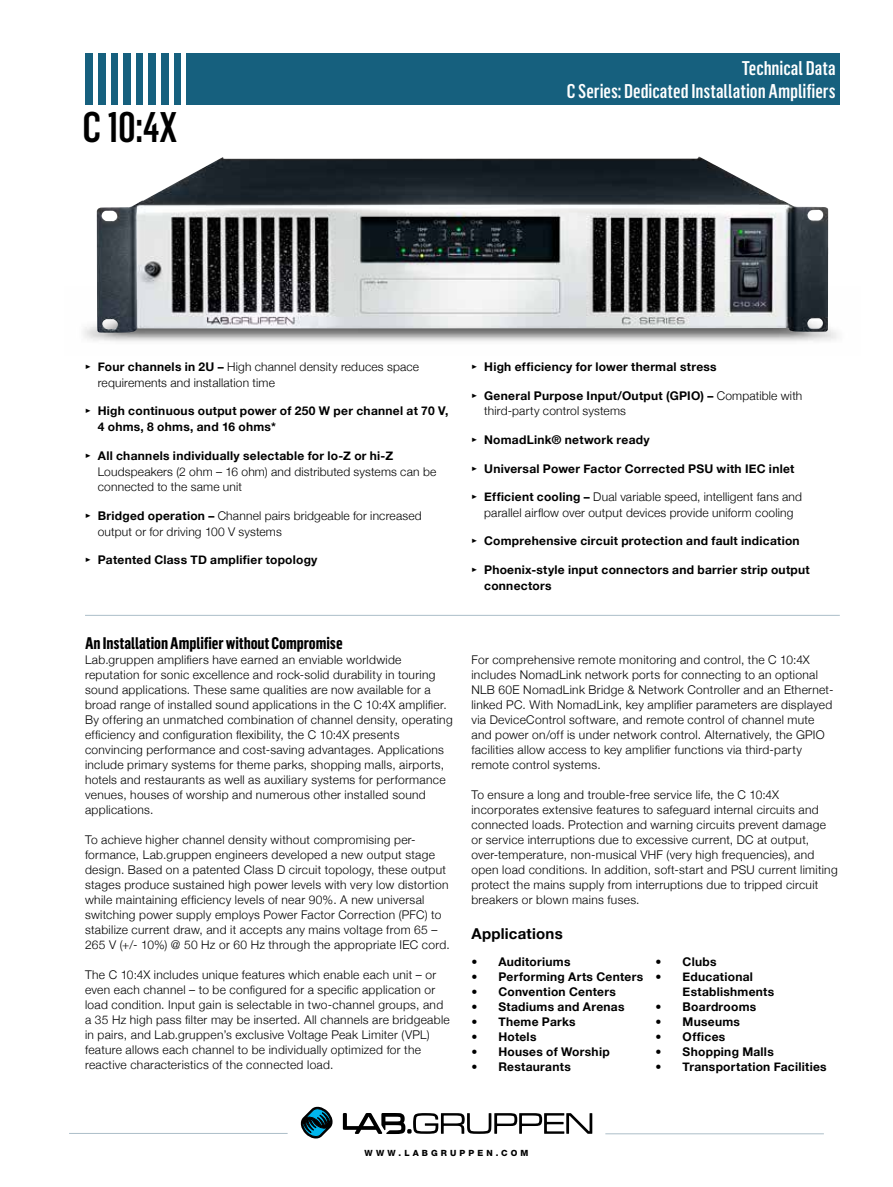
<style>
.page{position:relative;width:893px;height:1187px;background:#fff}
.page>*{position:absolute;margin:0;border:0;box-sizing:border-box;transform-origin:0 0}
.t1{font:500 42px "Flama Condensed";color:#000}
.t2{font:500 19.5px/23.4px "Flama Condensed";color:#fff;text-align:right}
.t3{font:700 16.5px "Flama Condensed";letter-spacing:-.005em;color:#000}
.t4{font:700 15px "Helvetica Neue";letter-spacing:.015em;color:#000}
.t5{font:300 12px/15px "Helvetica Neue";letter-spacing:.025em;color:#000}
.t6{font:700 12px/15.8px "Helvetica Neue";letter-spacing:.02em;color:#000}
.t7{font:800 8.55px "Helvetica Neue LT Std";letter-spacing:.365em;color:#000}
.s1{font-family:"Meta Pro";font-weight:700}
.s2{font-weight:700}
.s3{font-family:"Meta Pro"}
</style>
<div class="page">
<hr style="left:69px;top:1132px;width:219px;height:1px;background:#acbec9">
<hr style="left:605px;top:1133px;width:219px;height:1px;background:#acbec9">
<svg style="left:343px;top:1113px;width:249px;height:20px"></svg>
<svg style="left:301px;top:1106px;width:32px;height:32px"></svg>
<div style="left:85px;top:53px;width:755px;height:51px;background:#16607e"></div>
<div style="left:93px;top:52px;width:5px;height:56px;background:#fff"></div>
<hr style="left:106px;top:52px;width:4px;height:56px;background:#fff">
<hr style="left:119px;top:52px;width:4px;height:56px;background:#fff">
<hr style="left:131px;top:52px;width:4px;height:56px;background:#fff">
<hr style="left:144px;top:52px;width:4px;height:56px;background:#fff">
<div style="left:156px;top:52px;width:5px;height:56px;background:#fff"></div>
<hr style="left:169px;top:52px;width:4px;height:56px;background:#fff">
<div style="left:181px;top:52px;width:5px;height:56px;background:#fff"></div>
<hr style="left:85px;top:615px;width:755px;height:1px;background:#acbec9">
<img style="left:83px;top:325px;width:754px;height:17px">
<img style="left:97px;top:156px;width:731px;height:176px">
<h1 class="t1" style="left:83px;top:100px;width:96px">C 10:4X</h1>
<h2 class="t2" style="left:567px;top:56px;width:270px">Technical Data<br>C Series: Dedicated Installation Amplifiers</h2>
<p class="t5" style="left:98px;top:359px;width:323px;line-height:15.8px;text-indent:-13px"><span class="s1">▸</span> <span class="s2">Four channels in 2U –</span> High channel density reduces space requirements and installation time</p>
<p class="t6" style="left:98px;top:403px;width:352px;text-indent:-13px"><span class="s3">▸</span> High continuous output power of 250 W per channel at 70 V,<br>4 ohms, 8 ohms, and 16 ohms*</p>
<p class="t5" style="left:98px;top:447px;width:340px;line-height:15.8px;text-indent:-13px"><span class="s1">▸</span> <span class="s2">All channels individually selectable for lo-Z or hi-Z<br></span>Loudspeakers (2 ohm – 16 ohm) and distributed systems can be connected to the same unit</p>
<p class="t5" style="left:98px;top:507px;width:325px;line-height:15.8px;text-indent:-13px"><span class="s1">▸</span> <span class="s2">Bridged operation –</span> Channel pairs bridgeable for increased output or for driving 100 V systems</p>
<p class="t6" style="left:85px;top:551px;width:234px"><span class="s3">▸</span> Patented Class TD amplifier topology</p>
<h3 class="t3" style="left:85px;top:633px;width:259px">An Installation Amplifier without Compromise</h3>
<p class="t5" style="left:85px;top:652px;width:369px">Lab.gruppen amplifiers have earned an enviable worldwide reputation for sonic excellence and rock-solid durability in touring sound applications. These same qualities are now available for a broad range of installed sound applications in the C 10:4X amplifier.<br>By offering an unmatched combination of channel density, operating efficiency and configuration flexibility, the C 10:4X presents convincing performance and cost-saving advantages. Applications include primary systems for theme parks, shopping malls, airports, hotels and restaurants as well as auxiliary systems for performance venues, houses of worship and numerous other installed sound applications.</p>
<p class="t5" style="left:85px;top:832px;width:366px">To achieve higher channel density without compromising per&shy;formance, Lab.gruppen engineers developed a new output stage design. Based on a patented Class D circuit topology, these output stages produce sustained high power levels with very low distortion while maintaining efficiency levels of near 90%. A new universal switching power supply employs Power Factor Correction (PFC) to stabilize current draw, and it accepts any mains voltage from 65 – 265 V (+/- 10%) @ 50 Hz or 60 Hz through the appropriate IEC cord.</p>
<p class="t5" style="left:85px;top:967px;width:366px">The C 10:4X includes unique features which enable each unit – or even each channel – to be configured for a specific application or load condition. Input gain is selectable in two-channel groups, and a 35 Hz high pass filter may be inserted. All channels are bridgeable in pairs, and Lab.gruppen’s exclusive Voltage Peak Limiter (VPL) feature allows each channel to be individually optimized for the reactive characteristics of the connected load.</p>
<p class="t6" style="left:471px;top:359px;width:247px"><span class="s3">▸</span> High efficiency for lower thermal stress</p>
<p class="t5" style="left:484px;top:387px;width:320px;line-height:15.8px;text-indent:-13px"><span class="s1">▸</span> <span class="s2">General Purpose Input/Output (GPIO) –</span> Compatible with third-party control systems</p>
<p class="t6" style="left:471px;top:431px;width:180px"><span class="s3">▸</span> NomadLink® network ready</p>
<p class="t6" style="left:471px;top:460px;width:324px"><span class="s3">▸</span> Universal Power Factor Corrected PSU with IEC inlet</p>
<p class="t5" style="left:471px;top:488px;width:332px;line-height:15.8px;text-align:center"><span class="s1">▸</span> <span class="s2">Efficient cooling –</span> Dual variable speed, intelligent fans and parallel airflow over output devices provide uniform cooling</p>
<p class="t6" style="left:471px;top:533px;width:330px"><span class="s3">▸</span> Comprehensive circuit protection and fault indication</p>
<p class="t6" style="left:484px;top:561px;width:327px;text-indent:-13px"><span class="s3">▸</span> Phoenix-style input connectors and barrier strip output connectors</p>
<p class="t5" style="left:471px;top:652px;width:363px">For comprehensive remote monitoring and control, the C 10:4X includes NomadLink network ports for connecting to an optional NLB 60E NomadLink Bridge &amp; Network Controller and an Ethernet&shy;linked PC. With NomadLink, key amplifier parameters are displayed via DeviceControl software, and remote control of channel mute and power on/off is under network control. Alternatively, the GPIO facilities allow access to key amplifier functions via third-party remote control systems.</p>
<p class="t5" style="left:471px;top:787px;width:368px">To ensure a long and trouble-free service life, the C 10:4X incorporates extensive features to safeguard internal circuits and connected loads. Protection and warning circuits prevent damage or service interruptions due to excessive current, DC at output, over-temperature, non-musical VHF (very high frequencies), and open load conditions. In addition, soft-start and PSU current limiting protect the mains supply from interruptions due to tripped circuit breakers or blown mains fuses.</p>
<p class="t4" style="left:471px;top:924px;width:93px">Applications</p>
<p class="t6" style="left:471px;top:953px;width:101px">• Auditoriums</p>
<p class="t6" style="left:471px;top:968px;width:173px">• Performing Arts Centers</p>
<p class="t6" style="left:471px;top:983px;width:146px">• Convention Centers</p>
<p class="t6" style="left:471px;top:998px;width:155px">• Stadiums and Arenas</p>
<p class="t6" style="left:471px;top:1013px;width:106px">• Theme Parks</p>
<p class="t6" style="left:471px;top:1028px;width:67px">• Hotels</p>
<p class="t6" style="left:471px;top:1043px;width:140px">• Houses of Worship</p>
<p class="t6" style="left:471px;top:1058px;width:101px">• Restaurants</p>
<p class="t6" style="left:656px;top:953px;width:62px">• Clubs</p>
<p class="t6" style="left:683px;top:969px;width:93px;line-height:15px;text-indent:-27px">• Educational<br>Establishments</p>
<p class="t6" style="left:656px;top:998px;width:102px">• Boardrooms</p>
<p class="t6" style="left:656px;top:1013px;width:86px">• Museums</p>
<p class="t6" style="left:656px;top:1028px;width:71px">• Offices</p>
<p class="t6" style="left:656px;top:1043px;width:120px">• Shopping Malls</p>
<p class="t6" style="left:656px;top:1058px;width:173px">• Transportation Facilities</p>
<p class="t7" style="left:364px;top:1147px;width:165px">WWW.LABGRUPPEN.COM</p>
</div>
